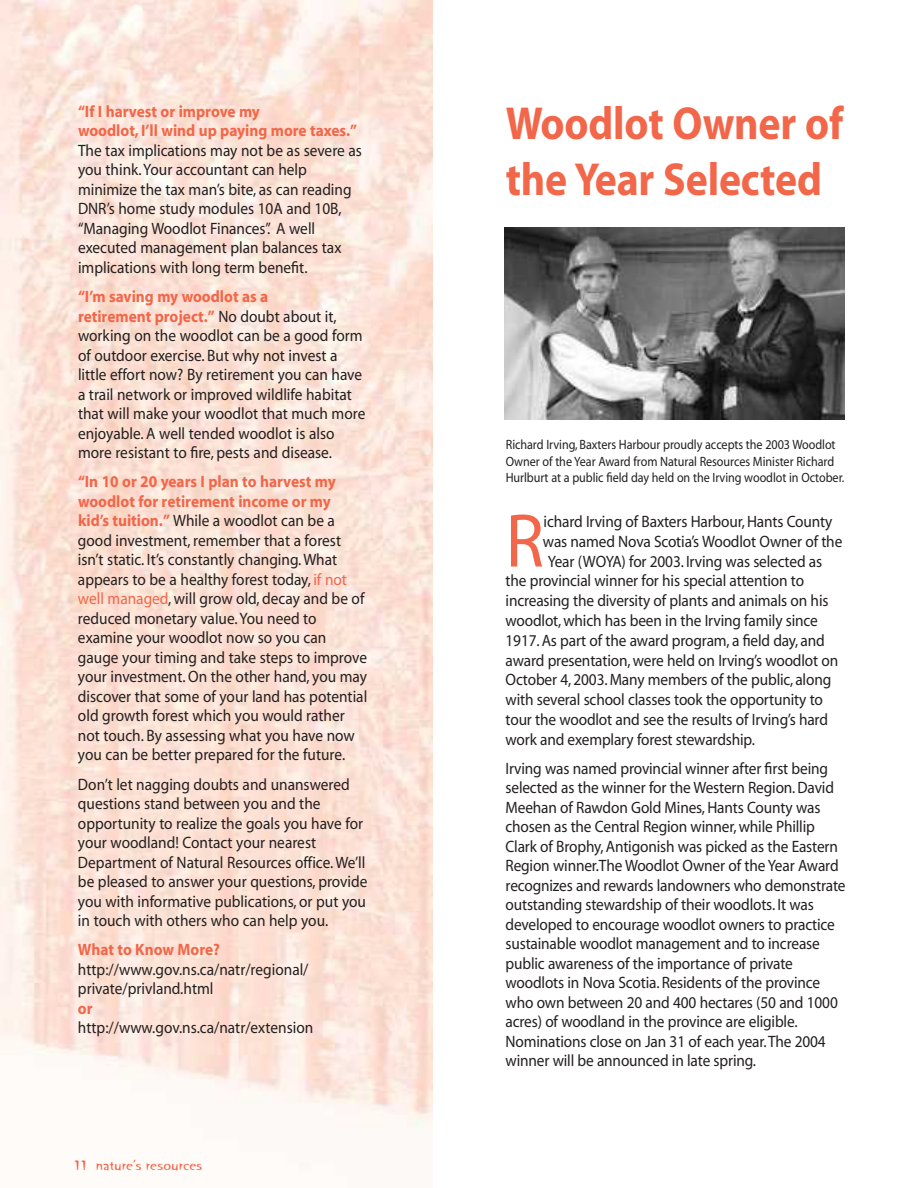
<style>
.page{position:relative;width:918px;height:1188px;background:#fff}
.page>*{position:absolute;margin:0;border:0;box-sizing:border-box;transform-origin:0 0}
.t1{font:76.65px "Myriad";color:#f26649;scale:.93 1}
.t2{font:700 46.5px/55.8px "Myriad";letter-spacing:-.005em;color:#f26649;scale:.9 1}
.t3{font:16.5px/19.5px "Myriad";letter-spacing:-.01em;color:#231f1f;scale:.93 1}
.t4{font:700 16.5px/19.5px "Myriad";color:#f26649;scale:.93 1}
.t5{font:15px "Orange Plain";color:#f26649}
.t6{font:13.5px/16.5px "Myriad";letter-spacing:-.005em;color:#231f1f;scale:.9 1}
.s1{font-weight:700;color:#f26649}
.s2{color:#f26649}
.s3{font-size:18px}
</style>
<div class="page">
<img style="left:504px;top:228px;width:340px;height:192px">
<p class="t4" style="left:78px;top:103px;width:302px">“If I harvest or improve my<br>woodlot, I’ll wind up paying more taxes.”</p>
<p class="t3" style="left:78px;top:142px;width:307px">The tax implications may not be as severe as you think. Your accountant can help minimize the tax man’s bite, as can reading DNR’s home study modules 10A and 10B, “Managing Woodlot Finances”. A well executed management plan balances tax implications with long term benefit.</p>
<p class="t3" style="left:78px;top:288px;width:311px"><span class="s1">“I’m saving my woodlot as a<br>retirement project.”</span> No doubt about it, working on the woodlot can be a good form of outdoor exercise. But why not invest a little effort now? By retirement you can have a trail network or improved wildlife habitat that will make your woodlot that much more enjoyable. A well tended woodlot is also more resistant to fire, pests and disease.</p>
<p class="t3" style="left:78px;top:473px;width:313px"><span class="s1">“In 10 or 20 years I plan to harvest my woodlot for retirement income or my<br>kid’s tuition.”</span> While a woodlot can be a good investment, remember that a forest isn’t static. It’s constantly changing. What appears to be a healthy forest today, <span class="s2">if not well managed</span>, will grow old, decay and be of reduced monetary value. You need to examine your woodlot now so you can gauge your timing and take steps to improve your investment. On the other hand, you may discover that some of your land has potential old growth forest which you would rather not touch. By assessing what you have now you can be better prepared for the future.</p>
<p class="t3" style="left:78px;top:776px;width:313px">Don’t let nagging doubts and unanswered questions stand between you and the opportunity to realize the goals you have for your woodland! Contact your nearest Department of Natural Resources office. We’ll be pleased to answer your questions, provide you with informative publications, or put you in touch with others who can help you.</p>
<p class="t4" style="left:78px;top:941px;width:154px">What to Know More?</p>
<p class="t3" style="left:78px;top:961px;width:249px">http://www.gov.ns.ca/natr/regional/ private/privland.html</p>
<p class="t4" style="left:78px;top:1000px;width:17px">or</p>
<p class="t3" style="left:78px;top:1019px;width:255px">http://www.gov.ns.ca/natr/extension</p>
<p class="t5" style="left:75px;top:1159px;width:130px"><span class="s3">11</span> nature’s resources</p>
<h2 class="t2" style="left:506px;top:99px;width:377px">Woodlot Owner of the Year Selected</h2>
<p class="t6" style="left:506px;top:437px;width:378px">Richard Irving, Baxters Harbour proudly accepts the 2003 Woodlot<br>Owner of the Year Award from Natural Resources Minister Richard<br>Hurlburt at a public field day held on the Irving woodlot in October.</p>
<h1 class="t1" style="left:506px;top:512px;width:43px">R</h1>
<p class="t3" style="left:543px;top:513px;width:312px">ichard Irving of Baxters Harbour, Hants County</p>
<p class="t3" style="left:543px;top:533px;width:323px">was named Nova Scotia’s Woodlot Owner of the</p>
<p class="t3" style="left:548px;top:553px;width:297px">Year (WOYA) for 2003. Irving was selected as</p>
<p class="t3" style="left:506px;top:572px;width:323px">the provincial winner for his special attention to</p>
<p class="t3" style="left:506px;top:592px;width:349px">increasing the diversity of plants and animals on his</p>
<p class="t3" style="left:506px;top:612px;width:337px">woodlot, which has been in the Irving family since</p>
<p class="t3" style="left:506px;top:632px;width:345px">1917. As part of the award program, a field day, and</p>
<p class="t3" style="left:506px;top:652px;width:359px">award presentation, were held on Irving’s woodlot on</p>
<p class="t3" style="left:506px;top:671px;width:352px">October 4, 2003. Many members of the public, along</p>
<p class="t3" style="left:506px;top:691px;width:343px">with several school classes took the opportunity to</p>
<p class="t3" style="left:506px;top:711px;width:348px">tour the woodlot and see the results of Irving’s hard</p>
<p class="t3" style="left:506px;top:731px;width:270px">work and exemplary forest stewardship.</p>
<p class="t3" style="left:506px;top:760px;width:367px">Irving was named provincial winner after first being selected as the winner for the Western Region. David Meehan of Rawdon Gold Mines, Hants County was chosen as the Central Region winner, while Phillip Clark of Brophy, Antigonish was picked as the Eastern Region winner.The Woodlot Owner of the Year Award recognizes and rewards landowners who demonstrate outstanding stewardship of their woodlots. It was developed to encourage woodlot owners to practice sustainable woodlot management and to increase public awareness of the importance of private woodlots in Nova Scotia. Residents of the province who own between 20 and 400 hectares (50 and 1000 acres) of woodland in the province are eligible.<br>Nominations close on Jan 31 of each year.The 2004 winner will be announced in late spring.</p>
</div>
